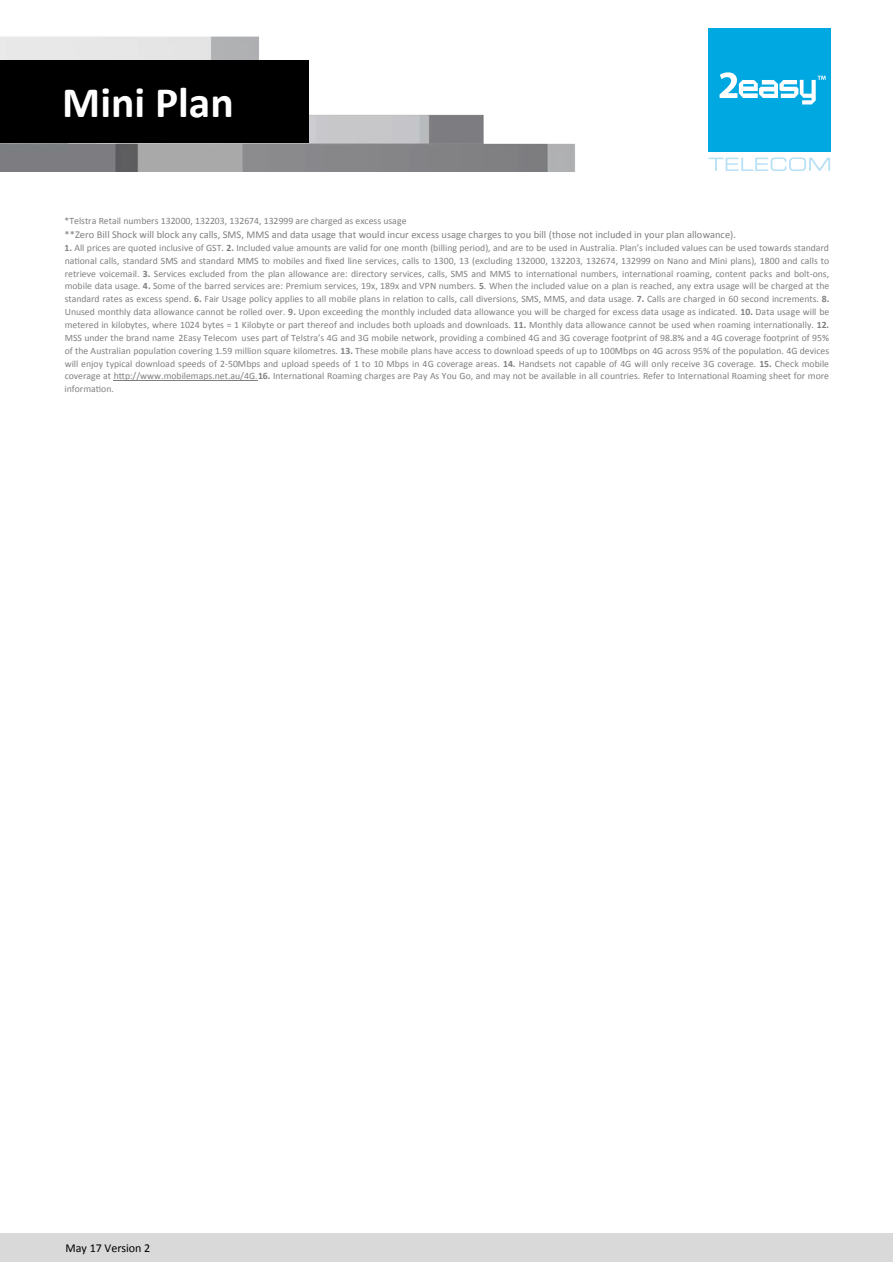
<style>
.page{position:relative;width:893px;height:1262px;background:#fff}
.page>*{position:absolute;margin:0;border:0;box-sizing:border-box;transform-origin:0 0}
.t1{font:700 43.5px "Calibri";color:#fff}
.t2{font:12px "Calibri";letter-spacing:-.005em;color:#000}
.t3{font:10.5px "Calibri";letter-spacing:.005em;color:#808080}
.t4{font:9.75px/12.9px "Calibri";color:#808080;text-align:justify}
.s1{font-weight:700}
.s2{color:#7f7f7f}
</style>
<div class="page">
<img style="left:0;top:36px;width:575px;height:135px">
<div style="left:0;top:1233px;width:892px;height:28px;background:#d9d9d9"></div>
<div style="left:0;top:60px;width:308px;height:82px;background:#000"></div>
<hr style="left:114px;top:380px;width:144px;height:1px;background:#7f7f7f">
<div style="left:708px;top:28px;width:122px;height:123px;background:#00a8e2"></div>
<svg style="left:708px;top:157px;width:122px;height:14px"></svg>
<svg style="left:719px;top:72px;width:106px;height:32px"></svg>
<h1 class="t1" style="left:62px;top:74px;width:173px">Mini Plan</h1>
<p class="t4" style="left:65px;top:214px;width:343px">*Telstra Retail numbers 132000, 132203, 132674, 132999 are charged as excess usage</p>
<p class="t3" style="left:65px;top:228px;width:673px">**Zero Bill Shock will block any calls, SMS, MMS and data usage that would incur excess usage charges to you bill (those not included in your plan allowance).</p>
<p class="t4" style="left:65px;top:241px;width:766px"><span class="s1">1.</span> All prices are quoted inclusive of GST. <span class="s1">2.</span> Included value amounts are valid for one month (billing period), and are to be used in Australia. Plan’s included values can be used towards standard national calls, standard SMS and standard MMS to mobiles and fixed line services, calls to 1300, 13 (excluding 132000, 132203, 132674, 132999 on Nano and Mini plans), 1800 and calls to retrieve voicemail. <span class="s1">3.</span> Services excluded from the plan allowance are: directory services, calls, SMS and MMS to international numbers, international roaming, content packs and bolt-ons, mobile data usage. <span class="s1">4.</span> Some of the barred services are: Premium services, 19x, 189x and VPN numbers. <span class="s1">5</span>. When the included value on a plan is reached, any extra usage will be charged at the standard rates as excess spend. <span class="s1">6.</span> Fair Usage policy applies to all mobile plans in relation to calls, call diversions, SMS, MMS, and data usage. <span class="s1">7.</span> Calls are charged in 60 second increments. <span class="s1">8.<br></span>Unused monthly data allowance cannot be rolled over. <span class="s1">9.</span> Upon exceeding the monthly included data allowance you will be charged for excess data usage as indicated. <span class="s1">10.</span> Data usage will be metered in kilobytes, where 1024 bytes = 1 Kilobyte or part thereof and includes both uploads and downloads. <span class="s1">11.</span> Monthly data allowance cannot be used when roaming internationally. <span class="s1">12.<br></span>MSS under the brand name 2Easy Telecom uses part of Telstra’s 4G and 3G mobile network, providing a combined 4G and 3G coverage footprint of 98.8% and a 4G coverage footprint of 95% of the Australian population covering 1.59 million square kilometres. <span class="s1">13.</span> These mobile plans have access to download speeds of up to 100Mbps on 4G across 95% of the population. 4G devices will enjoy typical download speeds of 2-50Mbps and upload speeds of 1 to 10 Mbps in 4G coverage areas. <span class="s1">14.</span> Handsets not capable of 4G will only receive 3G coverage. <span class="s1">15.</span> Check mobile coverage at <span class="s2">http://www.mobilemaps.net.au/4G.</span><span class="s1">16.</span> International Roaming charges are Pay As You Go, and may not be available in all countries. Refer to International Roaming sheet for more information.</p>
<p class="t2" style="left:66px;top:1240px;width:86px">May 17 Version 2</p>
</div>
